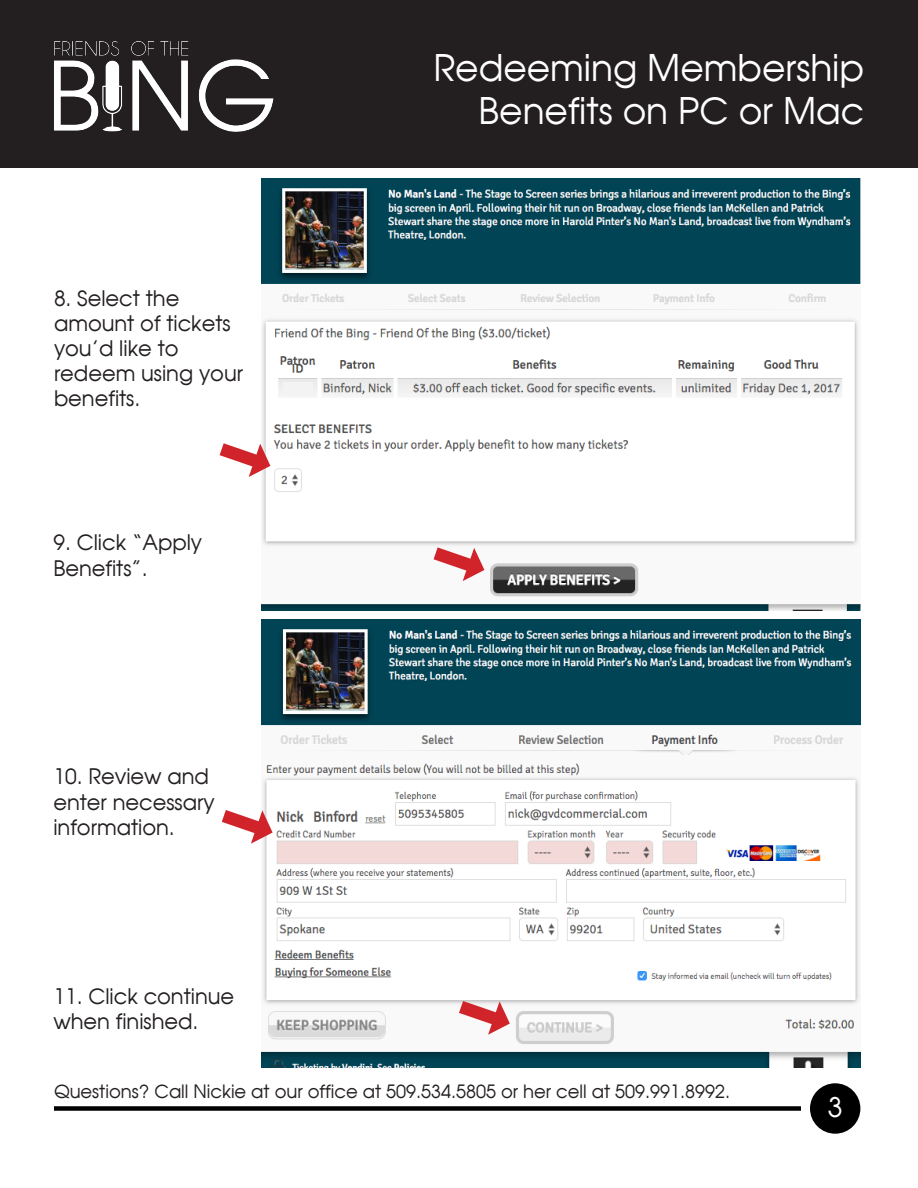
<style>
.page{position:relative;width:918px;height:1188px;background:#fff}
.page>*{position:absolute;margin:0;border:0;box-sizing:border-box;transform-origin:0 0}
.t1{font:36px "Avalon Plain";color:#fff}
.t2{font:27px "Avalon Plain";color:#fff}
.t3{font:21px/25.2px "Avalon Plain";color:#231f20}
.t4{font:18px "Avalon Plain";color:#231f20}
</style>
<div class="page">
<div style="left:0;top:0;width:918px;height:167px;background:#231f20"></div>
<img style="left:21px;top:41px;width:329px;height:127px">
<div style="left:54px;top:1106px;width:747px;height:5px;background:#000"></div>
<div style="left:810px;top:1083px;width:50px;height:51px;background:#000;border-radius:50%"></div>
<img style="left:261px;top:179px;width:599px;height:431px">
<img style="left:261px;top:620px;width:599px;height:447px">
<svg style="left:220px;top:443px;width:50px;height:34px"></svg>
<svg style="left:434px;top:547px;width:50px;height:34px"></svg>
<svg style="left:222px;top:810px;width:51px;height:34px"></svg>
<svg style="left:459px;top:1001px;width:51px;height:34px"></svg>
<div style="left:284px;top:382px;width:29px;height:13px;background:#f3f3f3"></div>
<p class="t3" style="left:54px;top:285px;width:191px">8. Select the amount of tickets you’d like to redeem using your benefits.</p>
<p class="t3" style="left:53px;top:530px;width:150px">9. Click “Apply<br>Benefits”.</p>
<p class="t3" style="left:53px;top:764px;width:163px">10. Review and enter necessary information.</p>
<p class="t3" style="left:53px;top:983px;width:182px">11. Click continue when finished.</p>
<p class="t1" style="left:433px;top:46px;width:432px">Redeeming Membership</p>
<p class="t1" style="left:479px;top:89px;width:387px">Benefits on PC or Mac</p>
<p class="t4" style="left:54px;top:1080px;width:678px">Questions? Call Nickie at our office at 509.534.5805 or her cell at 509.991.8992.</p>
<p class="t2" style="left:828px;top:1091px;width:16px">3</p>
</div>
